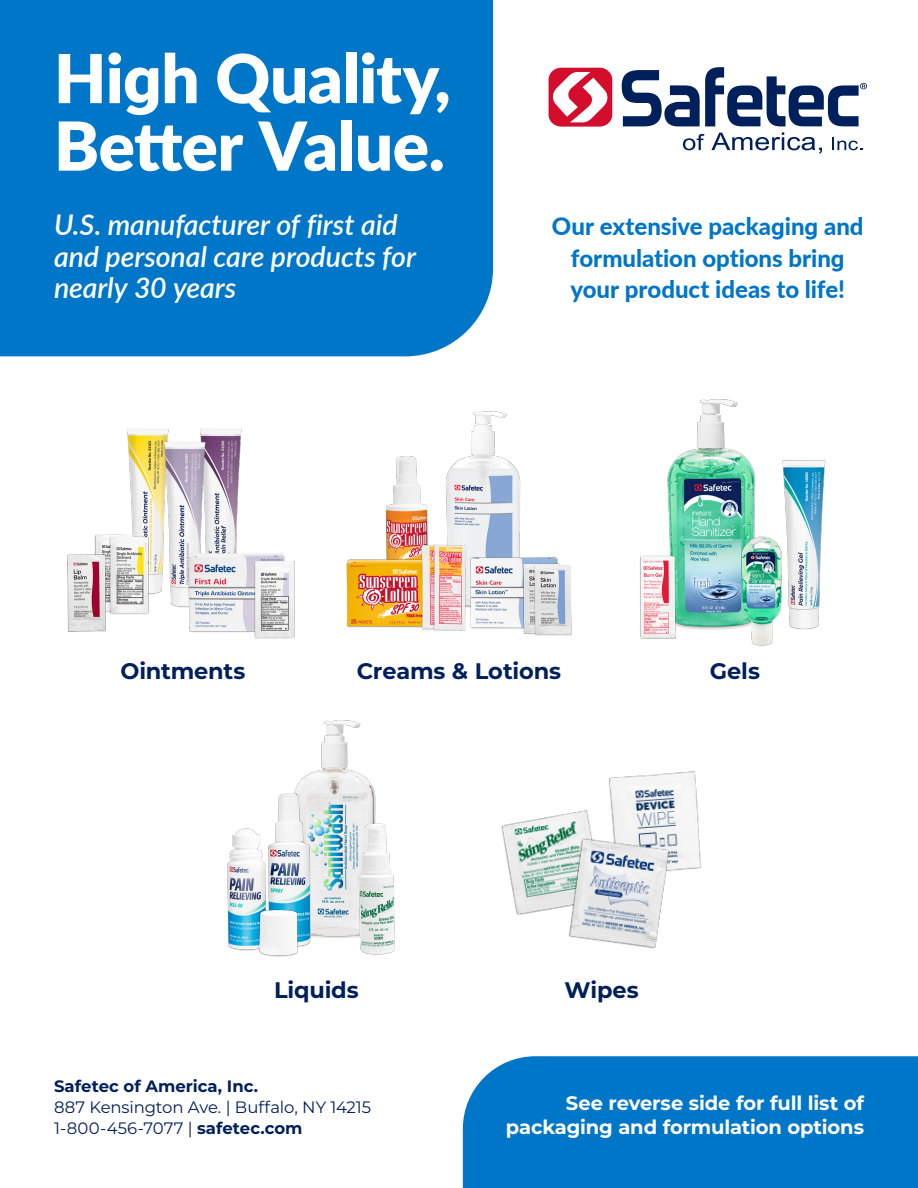
<style>
.page{position:relative;width:918px;height:1188px;background:#fff}
.page>*{position:absolute;margin:0;border:0;box-sizing:border-box;transform-origin:0 0}
.t1{font:900 67.5px/67.5px "Lato";letter-spacing:-.01em;color:#fff}
.t2{font:italic 600 28.5px "Lato";color:#fff}
.t3{font:800 24px/31.5px "Lato";color:#0076c8;text-align:center}
.t4{font:700 22.5px "Montserrat";letter-spacing:-.005em;color:#00205b}
.t5{font:700 19.5px/24px "Montserrat";letter-spacing:-.005em;color:#fff;text-align:right}
.t6{font:16.5px "Montserrat";letter-spacing:-.005em;color:#00205b}
.t7{font:700 16.5px "Montserrat";color:#00205b}
.s1{font-weight:700}
</style>
<div class="page">
<div style="left:463px;top:1056px;width:455px;height:132px;background:#0076c8"></div>
<img style="left:609px;top:771px;width:89px;height:39px">
<img style="left:501px;top:793px;width:133px;height:122px">
<img style="left:536px;top:810px;width:166px;height:139px">
<img style="left:782px;top:460px;width:44px;height:169px">
<img style="left:667px;top:399px;width:88px;height:231px">
<img style="left:713px;top:523px;width:97px;height:123px">
<img style="left:640px;top:544px;width:59px;height:95px">
<img style="left:304px;top:720px;width:72px;height:218px">
<img style="left:275px;top:777px;width:36px;height:170px">
<img style="left:227px;top:827px;width:73px;height:130px">
<img style="left:349px;top:822px;width:46px;height:133px">
<img style="left:127px;top:429px;width:42px;height:82px">
<img style="left:200px;top:429px;width:42px;height:98px">
<img style="left:153px;top:436px;width:63px;height:91px">
<img style="left:171px;top:527px;width:66px;height:105px">
<img style="left:234px;top:541px;width:61px;height:98px">
<img style="left:94px;top:511px;width:77px;height:104px">
<img style="left:67px;top:545px;width:60px;height:87px">
<img style="left:385px;top:456px;width:43px;height:62px">
<img style="left:446px;top:411px;width:75px;height:123px">
<img style="left:497px;top:534px;width:60px;height:95px">
<img style="left:346px;top:518px;width:151px;height:113px">
<img style="left:512px;top:558px;width:60px;height:78px">
<div style="left:0;top:0;width:493px;height:356px;background:#0076c8"></div>
<svg style="left:683px;top:134px;width:21px;height:16px"></svg>
<svg style="left:711px;top:132px;width:111px;height:22px"></svg>
<svg style="left:832px;top:137px;width:30px;height:13px"></svg>
<svg style="left:622px;top:67px;width:245px;height:59px"></svg>
<div style="left:549px;top:68px;width:63px;height:59px;background:#d30d2b;border-radius:12px"></div>
<svg style="left:549px;top:72px;width:62px;height:50px"></svg>
<p class="t1" style="left:54px;top:42px;width:398px">High Quality,<br>Better Value.</p>
<p class="t2" style="left:54px;top:204px;width:345px">U.S. manufacturer of first aid</p>
<p class="t2" style="left:54px;top:236px;width:363px">and personal care products for</p>
<p class="t2" style="left:54px;top:267px;width:184px">nearly 30 years</p>
<p class="t3" style="left:552px;top:210px;width:313px">Our extensive packaging and formulation options bring your product ideas to life!</p>
<p class="t4" style="left:120px;top:654px;width:127px">Ointments</p>
<p class="t4" style="left:357px;top:654px;width:206px">Creams &amp; Lotions</p>
<p class="t4" style="left:710px;top:654px;width:52px">Gels</p>
<p class="t4" style="left:274px;top:974px;width:86px">Liquids</p>
<p class="t4" style="left:564px;top:974px;width:76px">Wipes</p>
<p class="t7" style="left:54px;top:1074px;width:206px">Safetec of America, Inc.</p>
<p class="t6" style="left:54px;top:1096px;width:319px">887 Kensington Ave. | Buffalo, NY 14215</p>
<p class="t6" style="left:54px;top:1117px;width:250px">1-800-456-7077 | <span class="s1">safetec.com</span></p>
<p class="t5" style="left:506px;top:1090px;width:360px">See reverse side for full list of packaging and formulation options</p>
</div>
